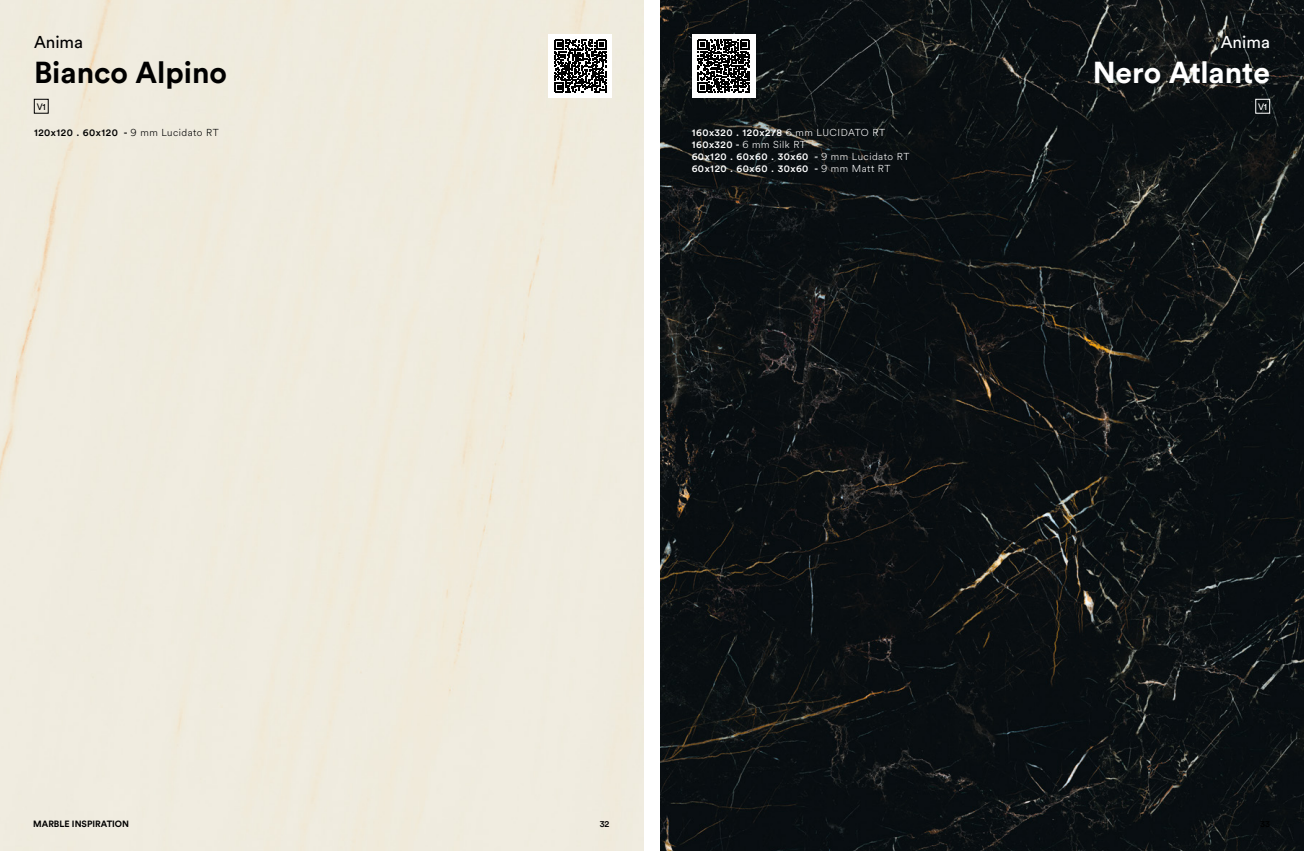
<style>
.page{position:relative;width:1304px;height:851px;background:#fff}
.page>*{position:absolute;margin:0;border:0;box-sizing:border-box;transform-origin:0 0}
.t1{font:30px "Circular Std Bold 2";color:#000}
.t2{font:30px "Circular Std Bold 2";color:#fff}
.t3{font:17px "Circular Std";color:#000}
.t4{font:17px "Circular Std";color:#fff}
.t5{font:10px/12px "Circular Std Medium 2";letter-spacing:.05em;color:#fff}
.t6{font:10px "Circular Std Medium 2";letter-spacing:.05em;color:#000}
.t7{font:300 10px "Circular Spotify Text";letter-spacing:.05em;color:#fff}
.t8{font:9.2px "Circular Std";color:#000}
.t9{font:9.2px "Circular Std";color:#fff}
.t10{font:700 9px "Circular Std";color:#000}
.t11{font:9px "Circular Std Medium 2";color:#000}
.s1{font-family:"Circular Spotify Text";font-weight:300}
.s2{font-family:"Circular Std Medium 2";font-weight:400}
</style>
<div class="page">
<div style="left:0;top:0;width:643px;height:850px;background:#efebdf"></div>
<div style="left:34px;top:99px;width:15px;height:14px;border:1px solid #000"></div>
<div style="left:548px;top:34px;width:64px;height:64px;background:#fff"></div>
<svg style="left:554px;top:40px;width:53px;height:52px"></svg>
<img style="left:661px;top:0;width:643px;height:850px">
<div style="left:1255px;top:99px;width:15px;height:14px;border:1px solid #fff"></div>
<div style="left:692px;top:34px;width:63px;height:64px;background:#fff"></div>
<svg style="left:697px;top:40px;width:53px;height:52px"></svg>
<h2 class="t3" style="left:34px;top:31px;width:51px">Anima</h2>
<h1 class="t1" style="left:34px;top:53px;width:195px">Bianco Alpino</h1>
<p class="t6" style="left:34px;top:126px;width:186px">120x120 . 60x120 - <span class="s1">9 mm Lucidato RT</span></p>
<p class="t8" style="left:37px;top:101px;width:11px">V1</p>
<p class="t5" style="left:692px;top:126px;width:195px">160x320 . 120x278 <span class="s1">6 mm LUCIDATO RT</span></p>
<p class="t7" style="left:692px;top:137px;width:116px"><span class="s2">160x320 -</span> 6 mm Silk RT</p>
<p class="t5" style="left:692px;top:150px;width:219px">60x120 . 60x60 . 30x60 - <span class="s1">9 mm Lucidato RT<br></span>60x120 . 60x60 . 30x60 - <span class="s1">9 mm Matt RT</span></p>
<h2 class="t4" style="left:1221px;top:31px;width:51px">Anima</h2>
<h1 class="t2" style="left:1093px;top:53px;width:179px">Nero Atlante</h1>
<p class="t9" style="left:1258px;top:101px;width:11px">V1</p>
<p class="t10" style="left:33px;top:818px;width:97px">MARBLE INSPIRATION</p>
<p class="t11" style="left:600px;top:818px;width:11px">32</p>
</div>
